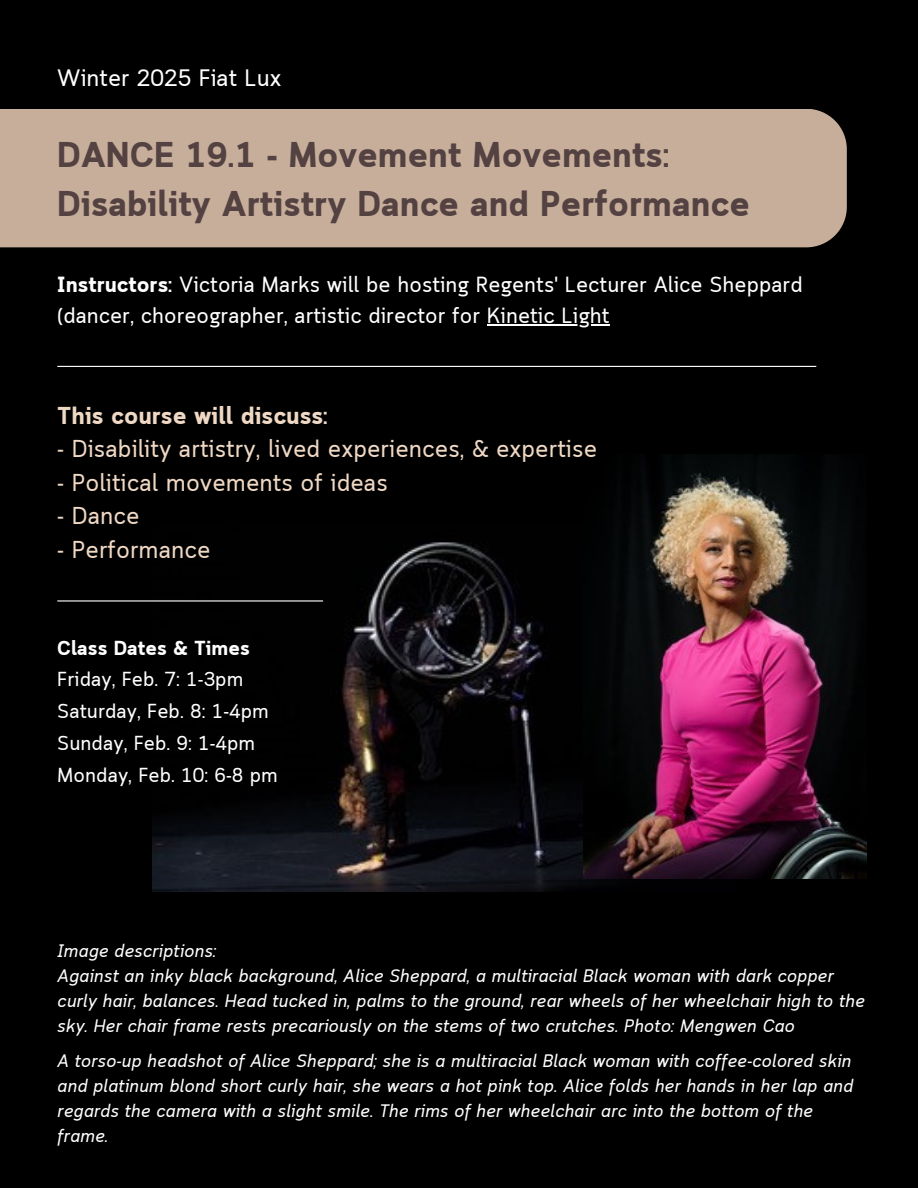
<style>
.page{position:relative;width:918px;height:1188px;background:#000}
.page>*{position:absolute;margin:0;border:0;box-sizing:border-box;transform-origin:0 0}
.t1{font:700 35.7px/49.5px "Cloud";color:#544141}
.t2{font:24.3px "Cloud";color:#efd8c4}
.t3{font:700 24.3px "Cloud";color:#efd8c4}
.t4{font:23.7px "Cloud";color:#fff}
.t5{font:21.9px/30.3px "Cloud";color:#fff}
.t6{font:20.25px/32px "Cloud";color:#fff}
.t7{font:italic 18px/25px "Cloud";color:#fff}
.s1{font-weight:700}
</style>
<div class="page">
<img style="left:152px;top:542px;width:583px;height:349px">
<img style="left:584px;top:454px;width:282px;height:424px">
<div style="left:0;top:109px;width:847px;height:138px;background:#c6ae9a"></div>
<hr style="left:57px;top:600px;width:266px;height:2px;background:#fff">
<hr style="left:57px;top:366px;width:759px;height:1px;background:#fff">
<hr style="left:487px;top:324px;width:123px;height:1px;background:#fff">
<p class="t4" style="left:57px;top:64px;width:226px">Winter 2025 Fiat Lux</p>
<p class="t1" style="left:57px;top:133px;width:694px">DANCE 19.1 - Movement Movements:<br>Disability Artistry Dance and Performance</p>
<p class="t5" style="left:57px;top:272px;width:747px"><span class="s1">Instructors:</span> Victoria Marks will be hosting Regents' Lecturer Alice Sheppard (dancer, choreographer, artistic director for Kinetic Light</p>
<h3 class="t3" style="left:57px;top:402px;width:272px">This course will discuss:</h3>
<h3 class="t2" style="left:57px;top:435px;width:541px">- Disability artistry, lived experiences, &amp; expertise</h3>
<h3 class="t2" style="left:57px;top:469px;width:332px">- Political movements of ideas</h3>
<h3 class="t2" style="left:57px;top:502px;width:84px">- Dance</h3>
<h3 class="t2" style="left:57px;top:536px;width:155px">- Performance</h3>
<h2 class="t6" style="left:57px;top:633px;width:222px"><span class="s1">Class Dates &amp; Times<br></span>Friday, Feb. 7: 1-3pm<br>Saturday, Feb. 8: 1-4pm<br>Sunday, Feb. 9: 1-4pm<br>Monday, Feb. 10: 6-8 pm</h2>
<p class="t7" style="left:57px;top:940px;width:161px">Image descriptions:</p>
<p class="t7" style="left:57px;top:965px;width:809px">Against an inky black background, Alice Sheppard, a multiracial Black woman with dark copper curly hair, balances. Head tucked in, palms to the ground, rear wheels of her wheelchair high to the sky. Her chair frame rests precariously on the stems of two crutches. Photo: Mengwen Cao</p>
<p class="t7" style="left:57px;top:1050px;width:797px">A torso-up headshot of Alice Sheppard; she is a multiracial Black woman with coffee-colored skin and platinum blond short curly hair, she wears a hot pink top. Alice folds her hands in her lap and regards the camera with a slight smile. The rims of her wheelchair arc into the bottom of the frame.</p>
</div>
